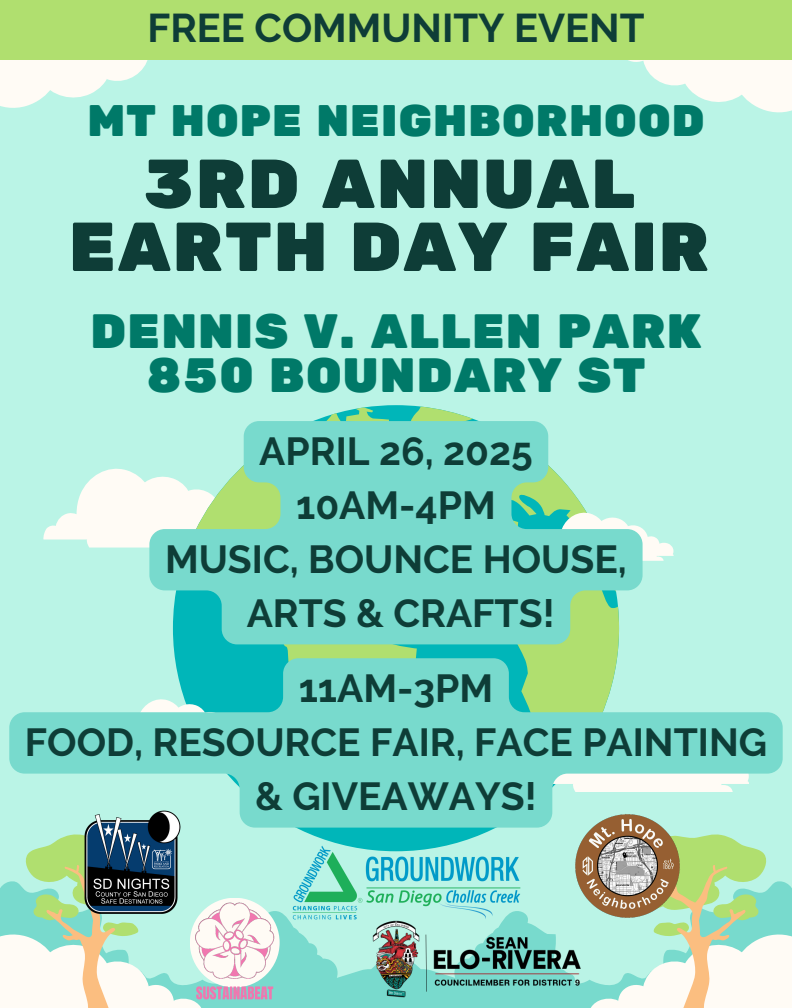
<style>
.page{position:relative;width:792px;height:1008px;background:#baf4e6}
.page>*{position:absolute;margin:0;border:0;box-sizing:border-box;transform-origin:0 0}
.t1{font:69.1px/63px "Rubik One";letter-spacing:.01em;color:#0e3d37;text-align:center}
.t2{font:48px/43.5px "Rubik One";letter-spacing:.01em;color:#007968;text-align:center}
.t3{font:44px "Rubik One";letter-spacing:.01em;color:#007968}
.t4{font:700 40px "Raleway";color:#0e3d37}
.t5{font:700 39px/54px "Raleway";color:#0e3d37;text-align:center}
</style>
<div class="page">
<svg style="left:476px;top:912px;width:112px;height:96px"></svg>
<svg style="left:322px;top:958px;width:154px;height:50px;fill:#78dacd"></svg>
<svg style="left:0;top:59px;width:204px;height:49px"></svg>
<svg style="left:588px;top:59px;width:204px;height:54px"></svg>
<svg style="left:43px;top:468px;width:106px;height:80px"></svg>
<svg style="left:173px;top:405px;width:322px;height:438px"></svg>
<svg style="left:195px;top:407px;width:424px;height:251px"></svg>
<svg style="left:643px;top:529px;width:30px;height:32px"></svg>
<svg style="left:149px;top:421px;width:494px;height:223px;fill:#78dacd"></svg>
<svg style="left:588px;top:834px;width:204px;height:174px"></svg>
<svg style="left:0;top:844px;width:148px;height:164px;background:#d5edd8"></svg>
<img style="left:574px;top:828px;width:106px;height:91px">
<div style="left:0;top:0;width:792px;height:59px;background:#b0df6f"></div>
<svg style="left:9px;top:658px;width:774px;height:170px;fill:#78dacd"></svg>
<img style="left:148px;top:898px;width:174px;height:110px">
<img style="left:365px;top:913px;width:226px;height:90px">
<img style="left:289px;top:843px;width:234px;height:81px">
<img style="left:52px;top:763px;width:159px;height:207px">
<p class="t4" style="left:147px;top:4px;width:499px">FREE COMMUNITY EVENT</p>
<p class="t3" style="left:87px;top:95px;width:619px">MT HOPE NEIGHBORHOOD</p>
<p class="t1" style="left:68px;top:155px;width:643px">3RD ANNUAL<br>EARTH DAY FAIR</p>
<p class="t2" style="left:90px;top:311px;width:613px">DENNIS V. ALLEN PARK<br>850 BOUNDARY ST</p>
<p class="t5" style="left:259px;top:424px;width:275px">APRIL 26, 2025</p>
<p class="t5" style="left:296px;top:478px;width:201px">10AM-4PM</p>
<p class="t5" style="left:165px;top:532px;width:463px">MUSIC, BOUNCE HOUSE,</p>
<h2 class="t5" style="left:247px;top:586px;width:309px">ARTS &amp; CRAFTS!</h2>
<h1 class="t5" style="left:299px;top:661px;width:196px">11AM-3PM</h1>
<h2 class="t5" style="left:25px;top:715px;width:744px">FOOD, RESOURCE FAIR, FACE PAINTING &amp; GIVEAWAYS!</h2>
</div>
